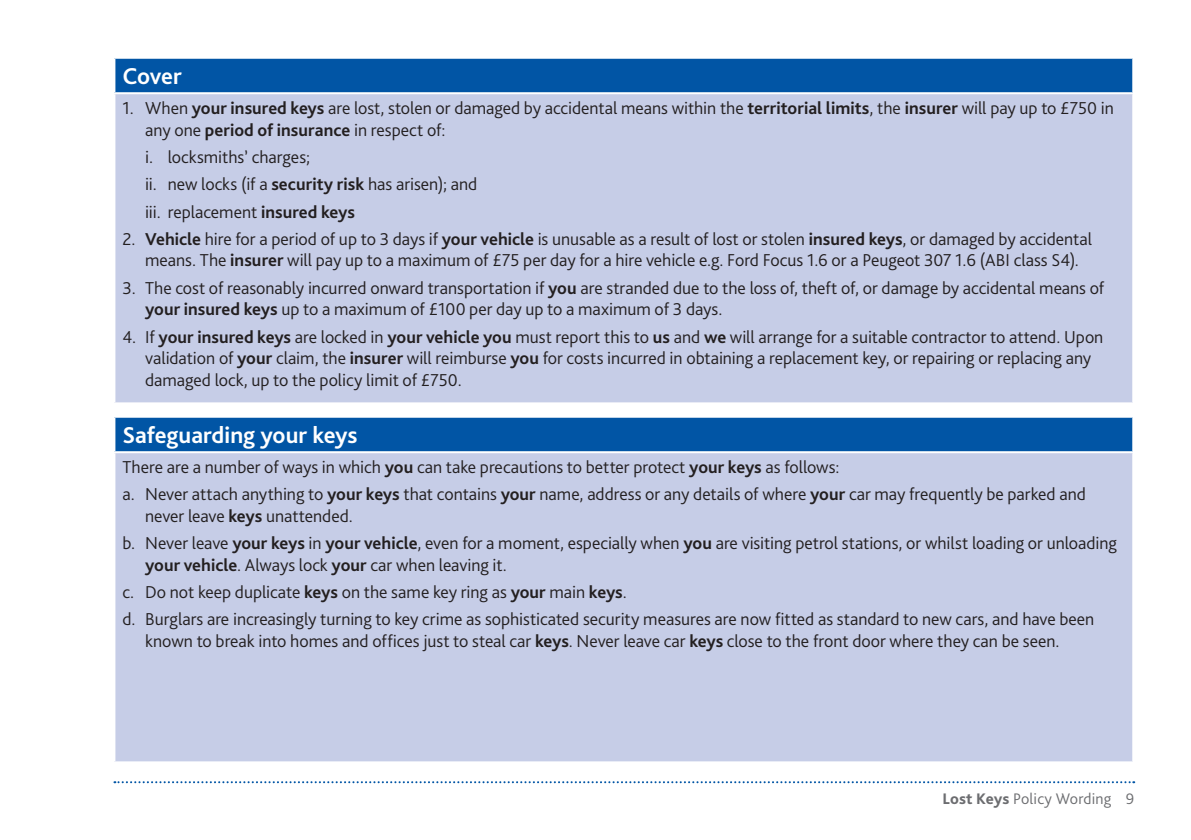
<style>
.page{position:relative;width:1191px;height:840px;background:#fff}
.page>*{position:absolute;margin:0;border:0;box-sizing:border-box;transform-origin:0 0}
.t1{font:700 24px "Bliss Pro";letter-spacing:-.005em;color:#fff}
.t2{font:300 18px/21.6px "Bliss Pro";color:#231f20}
.t3{font:300 16px "Bliss Pro";letter-spacing:.01em;color:#6c6d70}
.s1{font-weight:700}
.s2{font-weight:800}
</style>
<div class="page">
<svg style="left:114px;top:781px;width:1020px;height:1px"></svg>
<div style="left:114px;top:58px;width:1019px;height:35px;background:#0155a5"></div>
<div style="left:114px;top:93px;width:1019px;height:310px;background:#c6cde7"></div>
<hr style="left:113px;top:57px;width:1021px;height:2px;background:#fff">
<hr style="left:113px;top:59px;width:2px;height:33px;background:#fff">
<hr style="left:1132px;top:59px;width:2px;height:33px;background:#fff">
<hr style="left:113px;top:92px;width:1021px;height:2px;background:#fff">
<hr style="left:113px;top:94px;width:2px;height:308px;background:#fff">
<hr style="left:1132px;top:94px;width:2px;height:308px;background:#fff">
<hr style="left:113px;top:402px;width:1021px;height:2px;background:#fff">
<div style="left:114px;top:416px;width:1019px;height:36px;background:#0155a5"></div>
<div style="left:114px;top:452px;width:1019px;height:310px;background:#c6cde7"></div>
<hr style="left:113px;top:415px;width:1021px;height:2px;background:#fff">
<hr style="left:113px;top:417px;width:2px;height:34px;background:#fff">
<hr style="left:1132px;top:417px;width:2px;height:34px;background:#fff">
<hr style="left:113px;top:451px;width:1021px;height:2px;background:#fff">
<hr style="left:113px;top:453px;width:2px;height:308px;background:#fff">
<hr style="left:1132px;top:453px;width:2px;height:308px;background:#fff">
<hr style="left:113px;top:761px;width:1021px;height:2px;background:#fff">
<p class="t1" style="left:122px;top:61px;width:61px">Cover</p>
<p class="t2" style="left:145px;top:97px;width:970px;text-indent:-23px">1. When <span class="s1">your insured keys</span> are lost, stolen or damaged by accidental means within the <span class="s1">territorial limits</span>, the <span class="s1">insurer</span> will pay up to £750 in any one <span class="s1">period of insurance</span> in respect of:</p>
<p class="t2" style="left:145px;top:146px;width:166px">i. locksmiths’ charges;</p>
<p class="t2" style="left:145px;top:173px;width:334px">ii. new locks (if a <span class="s1">security risk</span> has arisen); and</p>
<p class="t2" style="left:145px;top:200px;width:211px">iii. replacement <span class="s1">insured keys</span></p>
<p class="t2" style="left:122px;top:227px;width:971px;text-align:center">2. <span class="s1">Vehicle</span> hire for a period of up to 3 days if <span class="s1">your vehicle</span> is unusable as a result of lost or stolen <span class="s1">insured keys</span>, or damaged by accidental means. The <span class="s1">insurer</span> will pay up to a maximum of £75 per day for a hire vehicle e.g. Ford Focus 1.6 or a Peugeot 307 1.6 (ABI class S4).</p>
<p class="t2" style="left:145px;top:276px;width:960px;text-indent:-23px">3. The cost of reasonably incurred onward transportation if <span class="s1">you</span> are stranded due to the loss of, theft of, or damage by accidental means of <span class="s1">your insured keys</span> up to a maximum of £100 per day up to a maximum of 3 days.</p>
<p class="t2" style="left:145px;top:325px;width:959px;text-indent:-23px">4. If <span class="s1">your insured keys</span> are locked in <span class="s1">your vehicle you</span> must report this to <span class="s1">us</span> and <span class="s1">we</span> will arrange for a suitable contractor to attend. Upon validation of <span class="s1">your</span> claim, the <span class="s1">insurer</span> will reimburse <span class="s1">you</span> for costs incurred in obtaining a replacement key, or repairing or replacing any damaged lock, up to the policy limit of £750.</p>
<p class="t1" style="left:122px;top:420px;width:237px">Safeguarding your keys</p>
<p class="t2" style="left:122px;top:455px;width:718px">There are a number of ways in which <span class="s1">you</span> can take precautions to better protect <span class="s1">your keys</span> as follows:</p>
<p class="t2" style="left:145px;top:483px;width:942px;text-indent:-23px">a. Never attach anything to <span class="s1">your keys</span> that contains <span class="s1">your</span> name, address or any details of where <span class="s1">your</span> car may frequently be parked and never leave <span class="s1">keys</span> unattended.</p>
<p class="t2" style="left:145px;top:531px;width:973px;text-indent:-23px">b. Never leave <span class="s1">your keys</span> in <span class="s1">your vehicle</span>, even for a moment, especially when <span class="s1">you</span> are visiting petrol stations, or whilst loading or unloading <span class="s1">your vehicle</span>. Always lock <span class="s1">your</span> car when leaving it.</p>
<p class="t2" style="left:122px;top:580px;width:506px">c. Do not keep duplicate <span class="s1">keys</span> on the same key ring as <span class="s1">your</span> main <span class="s1">keys</span>.</p>
<p class="t2" style="left:145px;top:608px;width:950px;text-indent:-23px">d. Burglars are increasingly turning to key crime as sophisticated security measures are now fitted as standard to new cars, and have been known to break into homes and offices just to steal car <span class="s1">keys</span>. Never leave car <span class="s1">keys</span> close to the front door where they can be seen.</p>
<p class="t3" style="left:942px;top:788px;width:193px"><span class="s2">Lost Keys</span> Policy Wording 9</p>
</div>
